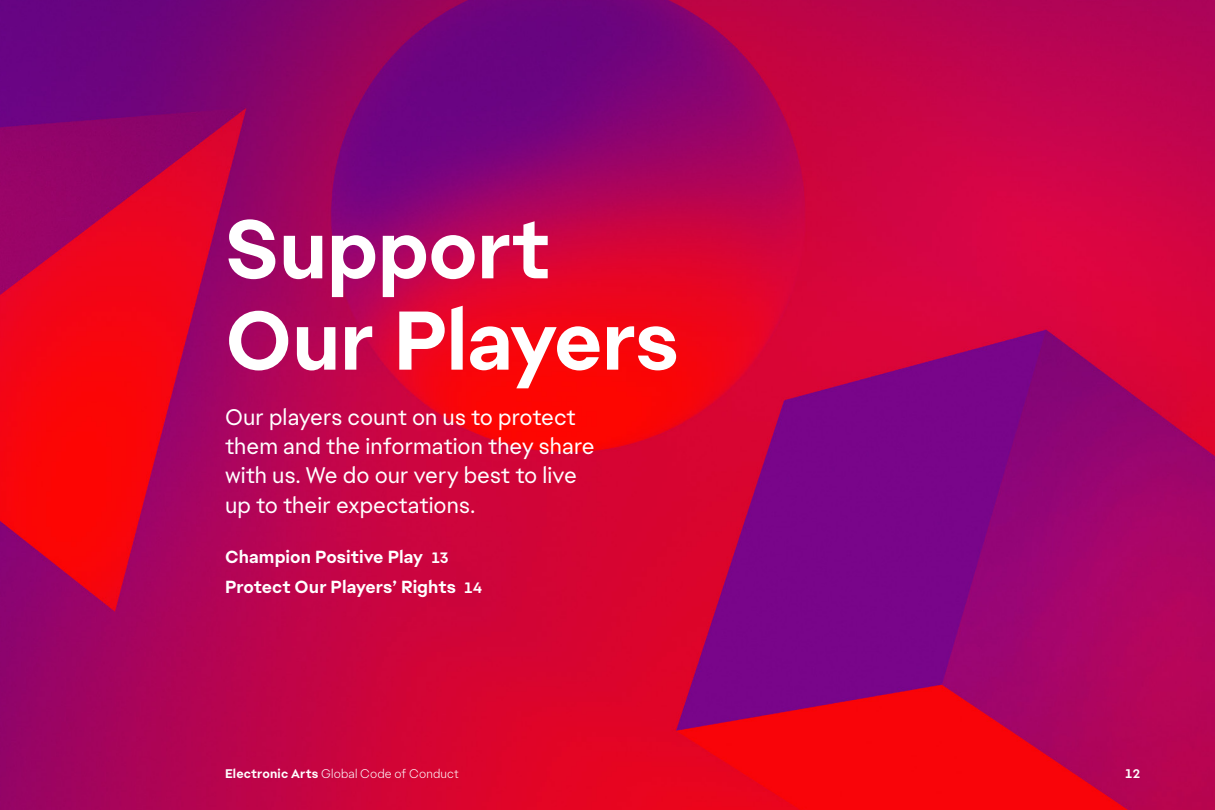
<style>
.page{position:relative;width:1215px;height:810px;background:#fff}
.page>*{position:absolute;margin:0;border:0;box-sizing:border-box;transform-origin:0 0}
.t1{font:700 83px/91.4px "Electronic Arts Text";letter-spacing:-.01em;color:#fff}
.t2{font:22.5px/29.2px "Electronic Arts Text";color:#fff}
.t3{font:700 17.5px/29.8px "Electronic Arts Text";color:#fff}
.t4{font:300 12.5px "Electronic Arts Text";letter-spacing:.01em;color:#fff}
.t5{font:700 12.5px "Electronic Arts Text";color:#fff}
.s1{font-size:15px}
.s2{font-weight:700}
</style>
<div class="page">
<img style="left:0;top:0;width:1215px;height:810px">
<h1 class="t1" style="left:225px;top:204px;width:455px">Support<br>Our Players</h1>
<p class="t2" style="left:225px;top:402px;width:371px">Our players count on us to protect them and the information they share with us. We do our very best to live up to their expectations.</p>
<p class="t3" style="left:225px;top:542px;width:259px">Champion Positive Play <span class="s1">13<br></span>Protect Our Players’ Rights <span class="s1">14</span></p>
<p class="t4" style="left:225px;top:766px;width:235px"><span class="s2">Electronic Arts</span> Global Code of Conduct</p>
<p class="t5" style="left:1126px;top:765px;width:16px">12</p>
</div>
